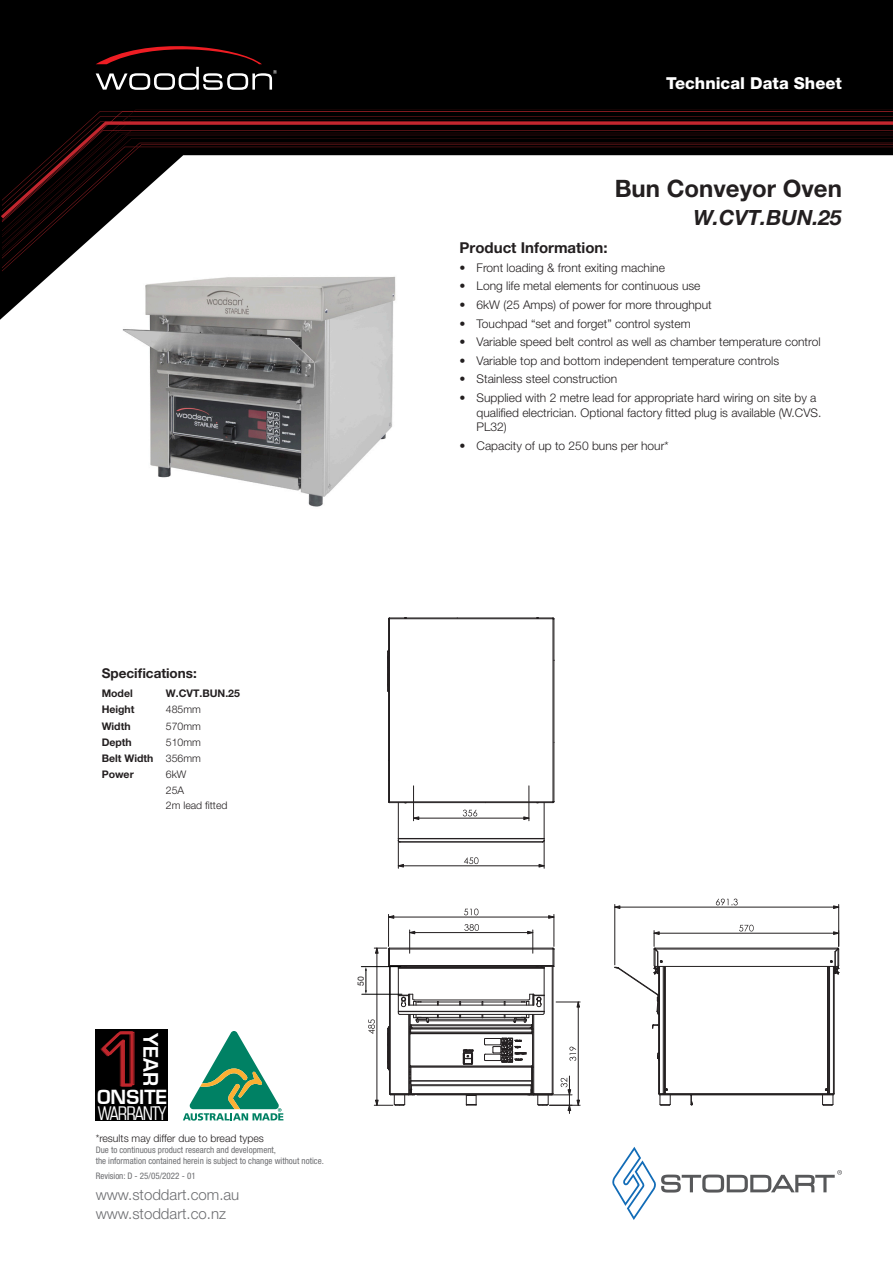
<style>
.page{position:relative;width:893px;height:1263px;background:#fff}
.page>*{position:absolute;margin:0;border:0;box-sizing:border-box;transform-origin:0 0}
.Non_TOC_Page_Header{font:700 24px "Helvetica Neue LT Pro";color:#231f20}
.Non_TOC_Page_Header-2{font:italic 700 21px "Helvetica Neue LT Pro";color:#231f20}
.t1{font:19.5px "Square 721 Dm Normal";color:#fff}
.t2{font:condensed 19.05px/15.6px "Square 721 BT";letter-spacing:-.05em;color:#fff;scale:.96 1}
.t3{font:800 16.5px "Helvetica Neue LT Pro";color:#fff}
.t4{font:300 15px/19.5px "Helvetica Neue LT Pro";color:#6c6d70}
.Description_-_Featur{font:700 15px "Helvetica Neue LT Pro";color:#231f20}
.Cells{font:700 13.5px "Helvetica Neue LT Pro";color:#231f20}
.t5{font:300 12px/14.4px "Helvetica Neue LT Pro";color:#231f20}
.Cells-2{font:700 10.5px "Helvetica Neue LT Pro";color:#231f20}
.Cells-3{font:300 10.5px "Helvetica Neue LT Pro";color:#231f20}
.Bullet_Features_-_45{font:300 10.5px "Helvetica Neue LT Pro";color:#231f20}
.t6{font:condensed 9px/10.8px "Helvetica Neue LT Pro";color:#6c6d70}
.t7{font:8.55px "Helvetica Neue";color:#231f20}
.s1{font-family:"Square 721 Dm Normal";font-stretch:normal}
</style>
<div class="page">
<svg style="left:0;top:0;width:893px;height:320px;fill:#000"></svg>
<svg style="left:2px;top:237px;width:891px;height:31px"></svg>
<svg style="left:2px;top:111px;width:891px;height:126px"></svg>
<svg style="left:612px;top:1147px;width:230px;height:73px"></svg>
<svg style="left:96px;top:43px;width:181px;height:47px"></svg>
<svg style="left:716px;top:899px;width:22px;height:6px"></svg>
<hr style="left:614px;top:904px;width:1px;height:61px;background:#231f20">
<hr style="left:838px;top:904px;width:1px;height:42px;background:#231f20">
<hr style="left:615px;top:907px;width:224px;height:1px;background:#231f20">
<svg style="left:614px;top:925px;width:226px;height:181px"></svg>
<svg style="left:614px;top:905px;width:6px;height:4px"></svg>
<svg style="left:833px;top:905px;width:6px;height:4px"></svg>
<svg style="left:387px;top:650px;width:1px;height:42px"></svg>
<hr style="left:389px;top:618px;width:164px;height:1px;background:#231f20">
<hr style="left:389px;top:801px;width:164px;height:1px;background:#231f20">
<hr style="left:389px;top:802px;width:164px;height:1px;background:#231f20">
<hr style="left:388px;top:619px;width:1px;height:183px;background:#231f20">
<hr style="left:389px;top:619px;width:1px;height:183px;background:#231f20">
<hr style="left:553px;top:619px;width:1px;height:183px;background:#231f20">
<hr style="left:554px;top:619px;width:1px;height:183px;background:#231f20">
<hr style="left:544px;top:803px;width:1px;height:35px;background:#231f20">
<hr style="left:398px;top:803px;width:1px;height:35px;background:#231f20">
<svg style="left:463px;top:810px;width:14px;height:6px"></svg>
<hr style="left:413px;top:786px;width:1px;height:35px;background:#231f20">
<hr style="left:529px;top:786px;width:1px;height:35px;background:#231f20">
<hr style="left:414px;top:818px;width:115px;height:1px;background:#231f20">
<svg style="left:414px;top:816px;width:5px;height:4px"></svg>
<svg style="left:523px;top:816px;width:7px;height:4px"></svg>
<svg style="left:398px;top:838px;width:147px;height:30px"></svg>
<svg style="left:365px;top:908px;width:215px;height:205px"></svg>
<hr style="left:361px;top:966px;width:39px;height:1px;background:#000">
<hr style="left:362px;top:994px;width:40px;height:1px;background:#000">
<img style="left:111px;top:262px;width:294px;height:245px">
<div style="left:96px;top:1030px;width:72px;height:91px;background:#000"></div>
<svg style="left:101px;top:1031px;width:34px;height:55px"></svg>
<svg style="left:183px;top:1031px;width:101px;height:90px"></svg>
<p class="Cells" style="left:102px;top:665px;width:97px">Specifications:</p>
<p class="Cells-2" style="left:102px;top:687px;width:33px">Model</p>
<p class="Cells-2" style="left:166px;top:687px;width:76px">W.CVT.BUN.25</p>
<p class="Cells-2" style="left:102px;top:703px;width:34px">Height</p>
<p class="Cells-3" style="left:166px;top:703px;width:37px">485mm</p>
<p class="Cells-2" style="left:102px;top:719px;width:30px">Width</p>
<p class="Cells-3" style="left:166px;top:720px;width:37px">570mm</p>
<p class="Cells-2" style="left:102px;top:735px;width:32px">Depth</p>
<p class="Cells-3" style="left:166px;top:736px;width:37px">510mm</p>
<p class="Cells-2" style="left:102px;top:751px;width:53px">Belt Width</p>
<p class="Cells-3" style="left:166px;top:752px;width:37px">356mm</p>
<p class="Cells-2" style="left:102px;top:767px;width:34px">Power</p>
<p class="Cells-3" style="left:166px;top:768px;width:22px">6kW</p>
<p class="Cells-3" style="left:166px;top:783px;width:20px">25A</p>
<p class="Cells-3" style="left:166px;top:799px;width:63px">2m lead fitted</p>
<p class="t1" style="left:163px;top:1032px;width:55px;rotate:90deg">YEAR</p>
<p class="t2" style="left:97px;top:1089px;width:75px"><span class="s1">ONSITE<br></span>WARRANTY</p>
<p class="Bullet_Features_-_45" style="left:96px;top:1131px;width:170px">*results may differ due to bread types</p>
<p class="t6" style="left:96px;top:1144px;width:230px">Due to continuous product research and development,<br>the information contained herein is subject to change without notice.</p>
<p class="t4" style="left:96px;top:1184px;width:145px">www.stoddart.com.au www.stoddart.co.nz</p>
<p class="t6" style="left:96px;top:1170px;width:101px">Revision: D - 25/05/2022 - 01</p>
<p class="t7" style="left:356px;top:986px;width:11px;rotate:-90deg">50</p>
<h3 class="t3" style="left:666px;top:74px;width:177px">Technical Data Sheet</h3>
<p class="Non_TOC_Page_Header" style="left:615px;top:174px;width:229px">Bun Conveyor Oven</p>
<p class="Non_TOC_Page_Header-2" style="left:693px;top:205px;width:150px">W.CVT.BUN.25</p>
<p class="Description_-_Featur" style="left:460px;top:238px;width:150px">Product Information:</p>
<p class="t5" style="left:460px;top:260px;width:207px">• Front loading &amp; front exiting machine</p>
<p class="t5" style="left:460px;top:278px;width:242px">• Long life metal elements for continuous use</p>
<p class="t5" style="left:460px;top:297px;width:254px">• 6kW (25 Amps) of power for more throughput</p>
<p class="t5" style="left:460px;top:316px;width:233px">• Touchpad “set and forget” control system</p>
<p class="t5" style="left:460px;top:334px;width:362px">• Variable speed belt control as well as chamber temperature control</p>
<p class="t5" style="left:460px;top:353px;width:321px">• Variable top and bottom independent temperature controls</p>
<p class="t5" style="left:460px;top:372px;width:159px">• Stainless steel construction</p>
<p class="t5" style="left:477px;top:390px;width:346px;text-indent:-17px">• Supplied with 2 metre lead for appropriate hard wiring on site by a qualified electrician. Optional factory fitted plug is available (W.CVS.<br>PL32)</p>
<p class="t5" style="left:460px;top:438px;width:211px">• Capacity of up to 250 buns per hour*</p>
</div>
